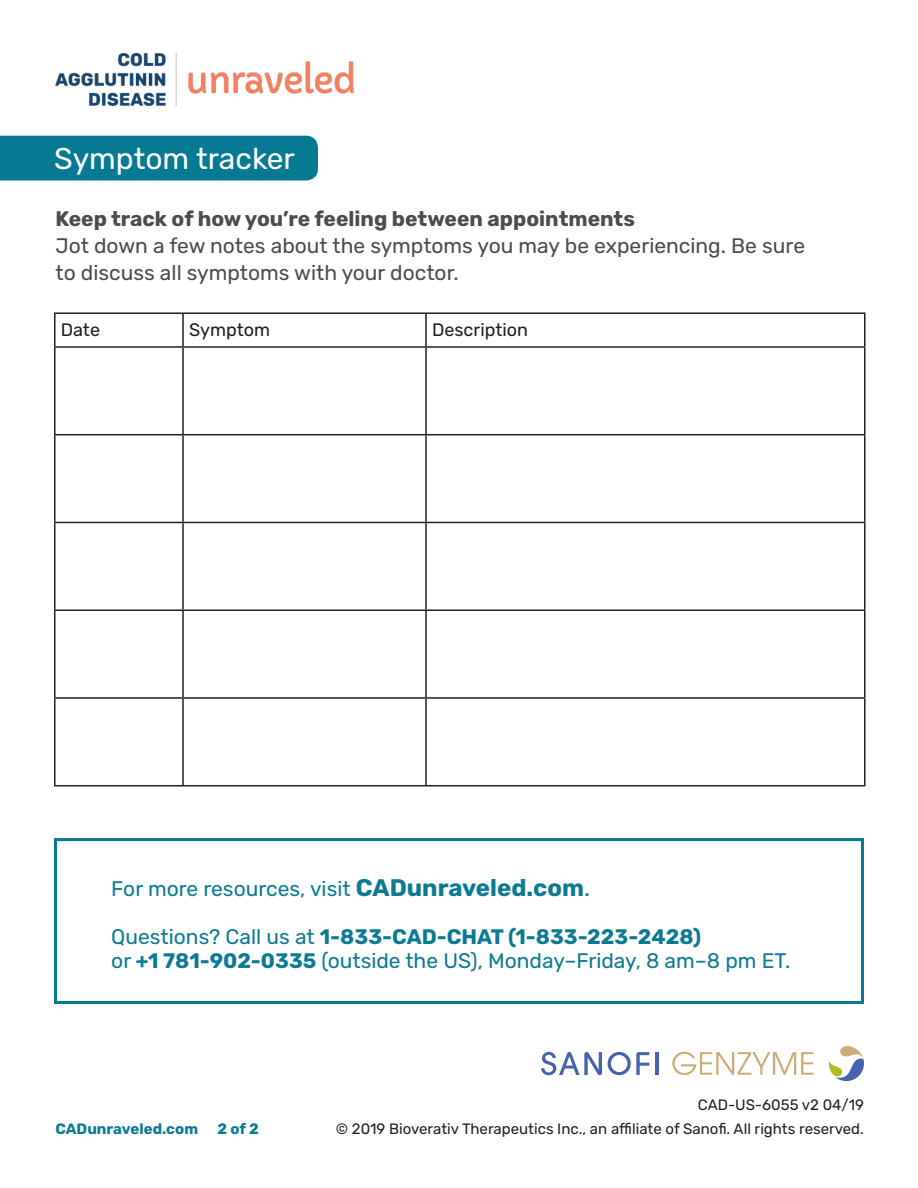
<style>
.page{position:relative;width:918px;height:1188px;background:#fff}
.page>*{position:absolute;margin:0;border:0;box-sizing:border-box;transform-origin:0 0}
.t1{font:30px "Rubik";color:#fff}
.t2{font:21px/27px "Rubik";color:#4b4c4d}
.t3{font:21px "Rubik";color:#0b7a93}
.t4{font:700 21px "Rubik";color:#0b7a93}
.t5{font:700 21px "Rubik";color:#4b4c4d}
.t6{font:18px "Rubik";color:#231f20}
.t7{font:15px "Rubik";color:#231f20}
.t8{font:700 15px "Rubik";color:#0b7a93}
.s1{font-weight:700;font-size:24px}
.s2{font-size:24px}
.s3{font-weight:400}
.s4{font-weight:700}
</style>
<div class="page">
<svg style="left:54px;top:838px;width:810px;height:166px"></svg>
<hr style="left:183px;top:312px;width:243px;height:2px;background:#231f20">
<hr style="left:426px;top:312px;width:440px;height:2px;background:#231f20">
<hr style="left:425px;top:314px;width:2px;height:32px;background:#231f20">
<hr style="left:864px;top:314px;width:2px;height:32px;background:#231f20">
<hr style="left:54px;top:348px;width:2px;height:86px;background:#231f20">
<hr style="left:183px;top:346px;width:243px;height:2px;background:#231f20">
<hr style="left:182px;top:348px;width:2px;height:86px;background:#231f20">
<hr style="left:426px;top:346px;width:440px;height:2px;background:#231f20">
<hr style="left:425px;top:348px;width:2px;height:86px;background:#231f20">
<hr style="left:864px;top:348px;width:2px;height:86px;background:#231f20">
<hr style="left:54px;top:434px;width:129px;height:1px;background:#231f20">
<hr style="left:54px;top:435px;width:2px;height:87px;background:#231f20">
<hr style="left:183px;top:434px;width:243px;height:1px;background:#231f20">
<hr style="left:182px;top:435px;width:2px;height:87px;background:#231f20">
<hr style="left:426px;top:434px;width:440px;height:1px;background:#231f20">
<hr style="left:425px;top:435px;width:2px;height:87px;background:#231f20">
<hr style="left:864px;top:435px;width:2px;height:87px;background:#231f20">
<hr style="left:54px;top:522px;width:129px;height:1px;background:#231f20">
<hr style="left:54px;top:523px;width:2px;height:86px;background:#231f20">
<hr style="left:183px;top:522px;width:243px;height:1px;background:#231f20">
<hr style="left:182px;top:523px;width:2px;height:86px;background:#231f20">
<hr style="left:426px;top:522px;width:440px;height:1px;background:#231f20">
<hr style="left:425px;top:523px;width:2px;height:86px;background:#231f20">
<hr style="left:864px;top:523px;width:2px;height:86px;background:#231f20">
<hr style="left:54px;top:609px;width:129px;height:2px;background:#231f20">
<hr style="left:54px;top:611px;width:2px;height:86px;background:#231f20">
<hr style="left:183px;top:609px;width:243px;height:2px;background:#231f20">
<hr style="left:182px;top:611px;width:2px;height:86px;background:#231f20">
<hr style="left:426px;top:609px;width:440px;height:2px;background:#231f20">
<hr style="left:425px;top:611px;width:2px;height:86px;background:#231f20">
<hr style="left:864px;top:611px;width:2px;height:86px;background:#231f20">
<hr style="left:54px;top:697px;width:129px;height:2px;background:#231f20">
<hr style="left:54px;top:699px;width:2px;height:86px;background:#231f20">
<hr style="left:183px;top:697px;width:243px;height:2px;background:#231f20">
<hr style="left:182px;top:699px;width:2px;height:86px;background:#231f20">
<hr style="left:426px;top:697px;width:440px;height:2px;background:#231f20">
<hr style="left:425px;top:699px;width:2px;height:86px;background:#231f20">
<hr style="left:864px;top:699px;width:2px;height:86px;background:#231f20">
<hr style="left:54px;top:785px;width:129px;height:1px;background:#231f20">
<hr style="left:183px;top:785px;width:243px;height:1px;background:#231f20">
<hr style="left:426px;top:785px;width:440px;height:1px;background:#231f20">
<hr style="left:54px;top:312px;width:129px;height:2px;background:#231f20">
<hr style="left:54px;top:314px;width:2px;height:32px;background:#231f20">
<hr style="left:182px;top:314px;width:2px;height:32px;background:#231f20">
<hr style="left:54px;top:346px;width:129px;height:2px;background:#231f20">
<img style="left:56px;top:54px;width:297px;height:52px">
<div style="left:0;top:136px;width:318px;height:45px;background:#067993"></div>
<hr style="left:655px;top:1052px;width:4px;height:23px;background:#4863ae">
<svg style="left:608px;top:1052px;width:41px;height:23px"></svg>
<svg style="left:541px;top:1052px;width:61px;height:23px"></svg>
<svg style="left:829px;top:1046px;width:35px;height:35px"></svg>
<svg style="left:672px;top:1052px;width:142px;height:23px"></svg>
<p class="t1" style="left:54px;top:142px;width:242px">Symptom tracker</p>
<p class="t5" style="left:56px;top:207px;width:581px">Keep track of how you’re feeling between appointments</p>
<p class="t2" style="left:56px;top:233px;width:751px">Jot down a few notes about the symptoms you may be experiencing. Be sure to discuss all symptoms with your doctor.</p>
<p class="t6" style="left:61px;top:320px;width:41px">Date</p>
<p class="t6" style="left:189px;top:320px;width:83px">Symptom</p>
<p class="t6" style="left:432px;top:320px;width:98px">Description</p>
<p class="t3" style="left:111px;top:877px;width:480px">For more resources, visit <span class="s1">CADunraveled.com</span><span class="s2">.</span></p>
<p class="t4" style="left:111px;top:925px;width:591px"><span class="s3">Questions? Call us at</span> 1-833-CAD-CHAT (1-833-223-2428)</p>
<p class="t3" style="left:111px;top:949px;width:681px">or <span class="s4">+1 781-902-0335</span> (outside the US), Monday–Friday, 8 am–8 pm ET.</p>
<p class="t8" style="left:56px;top:1120px;width:144px">CADunraveled.com</p>
<p class="t8" style="left:217px;top:1120px;width:43px">2 of 2</p>
<p class="t7" style="left:698px;top:1096px;width:168px">CAD-US-6055 v2 04/19</p>
<p class="t7" style="left:336px;top:1120px;width:530px">© 2019 Bioverativ Therapeutics Inc., an affiliate of Sanofi. All rights reserved.</p>
</div>
